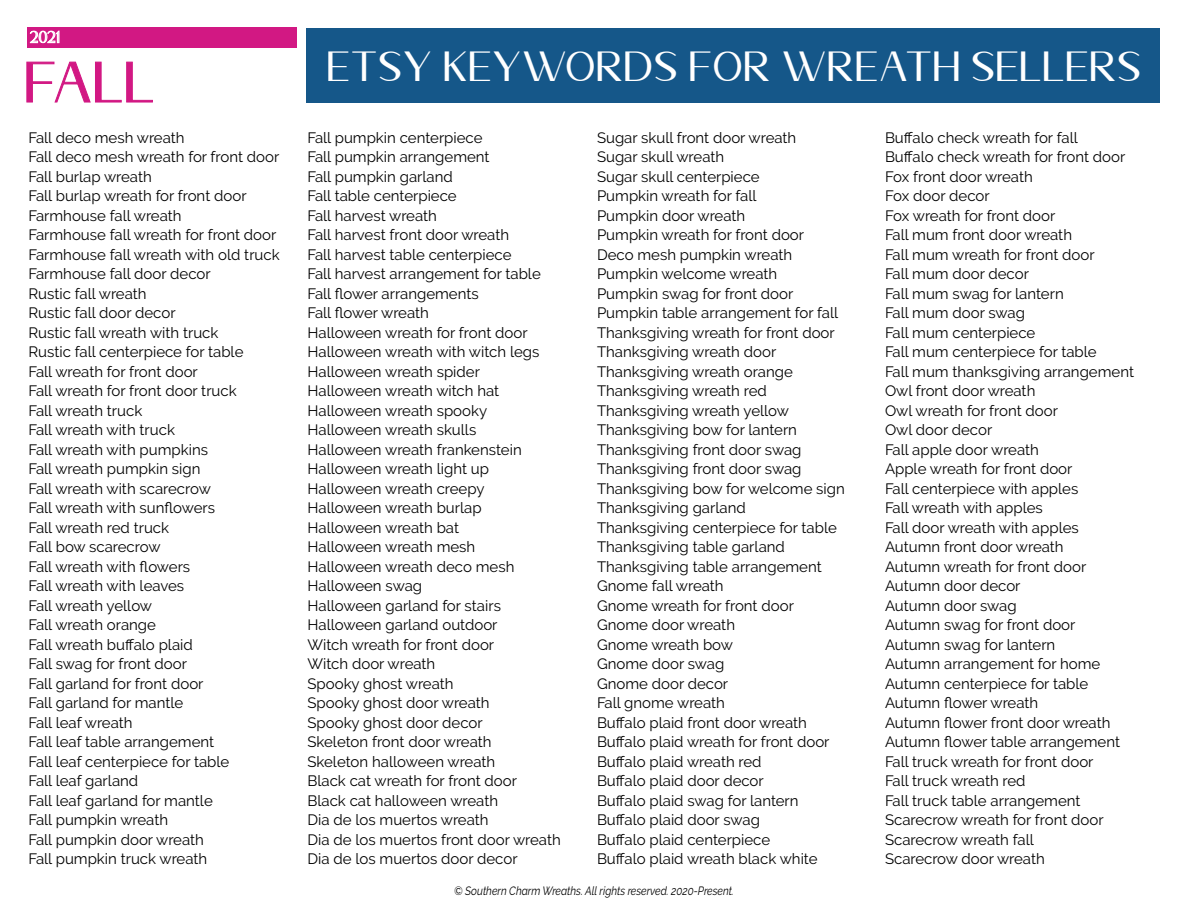
<style>
.page{position:relative;width:1188px;height:918px;background:#fff}
.page>*{position:absolute;margin:0;border:0;box-sizing:border-box;transform-origin:0 0}
.t1{font:57px "Dellmonte Sans";color:#d21883}
.t2{font:42px "Dellmonte Sans";color:#fff}
.t3{font:16.5px "Dellmonte Sans";color:#fff}
.t4{font:15px/19.5px "Raleway";color:#000}
.t5{font:italic 12px "Raleway";color:#000;scale:.85 1}
</style>
<div class="page">
<svg style="left:26px;top:61px;width:127px;height:42px"></svg>
<div style="left:27px;top:27px;width:270px;height:21px;background:#d21883"></div>
<svg style="left:30px;top:31px;width:29px;height:12px"></svg>
<div style="left:307px;top:28px;width:853px;height:75px;background:#155789"></div>
<p class="t3" style="left:30px;top:29px;width:32px">2021</p>
<h1 class="t1" style="left:27px;top:54px;width:132px">fall</h1>
<h2 class="t2" style="left:329px;top:46px;width:816px">ETSY KEYWORDS FOR WREATH SELLERS</h2>
<p class="t4" style="left:28px;top:128px;width:253px">Fall deco mesh wreath<br>Fall deco mesh wreath for front door<br>Fall burlap wreath<br>Fall burlap wreath for front door<br>Farmhouse fall wreath<br>Farmhouse fall wreath for front door<br>Farmhouse fall wreath with old truck<br>Farmhouse fall door decor<br>Rustic fall wreath<br>Rustic fall door decor<br>Rustic fall wreath with truck<br>Rustic fall centerpiece for table<br>Fall wreath for front door<br>Fall wreath for front door truck<br>Fall wreath truck<br>Fall wreath with truck<br>Fall wreath with pumpkins<br>Fall wreath pumpkin sign<br>Fall wreath with scarecrow<br>Fall wreath with sunflowers<br>Fall wreath red truck<br>Fall bow scarecrow<br>Fall wreath with flowers<br>Fall wreath with leaves<br>Fall wreath yellow<br>Fall wreath orange<br>Fall wreath buffalo plaid<br>Fall swag for front door<br>Fall garland for front door<br>Fall garland for mantle<br>Fall leaf wreath<br>Fall leaf table arrangement<br>Fall leaf centerpiece for table<br>Fall leaf garland<br>Fall leaf garland for mantle<br>Fall pumpkin wreath<br>Fall pumpkin door wreath<br>Fall pumpkin truck wreath</p>
<p class="t4" style="left:308px;top:128px;width:255px">Fall pumpkin centerpiece<br>Fall pumpkin arrangement<br>Fall pumpkin garland<br>Fall table centerpiece<br>Fall harvest wreath<br>Fall harvest front door wreath<br>Fall harvest table centerpiece<br>Fall harvest arrangement for table<br>Fall flower arrangements<br>Fall flower wreath<br>Halloween wreath for front door<br>Halloween wreath with witch legs<br>Halloween wreath spider<br>Halloween wreath witch hat<br>Halloween wreath spooky<br>Halloween wreath skulls<br>Halloween wreath frankenstein<br>Halloween wreath light up<br>Halloween wreath creepy<br>Halloween wreath burlap<br>Halloween wreath bat<br>Halloween wreath mesh<br>Halloween wreath deco mesh<br>Halloween swag<br>Halloween garland for stairs<br>Halloween garland outdoor<br>Witch wreath for front door<br>Witch door wreath<br>Spooky ghost wreath<br>Spooky ghost door wreath<br>Spooky ghost door decor<br>Skeleton front door wreath<br>Skeleton halloween wreath<br>Black cat wreath for front door<br>Black cat halloween wreath<br>Dia de los muertos wreath<br>Dia de los muertos front door wreath<br>Dia de los muertos door decor</p>
<p class="t4" style="left:597px;top:128px;width:249px">Sugar skull front door wreath<br>Sugar skull wreath<br>Sugar skull centerpiece<br>Pumpkin wreath for fall<br>Pumpkin door wreath<br>Pumpkin wreath for front door<br>Deco mesh pumpkin wreath<br>Pumpkin welcome wreath<br>Pumpkin swag for front door<br>Pumpkin table arrangement for fall<br>Thanksgiving wreath for front door<br>Thanksgiving wreath door<br>Thanksgiving wreath orange<br>Thanksgiving wreath red<br>Thanksgiving wreath yellow<br>Thanksgiving bow for lantern<br>Thanksgiving front door swag<br>Thanksgiving front door swag<br>Thanksgiving bow for welcome sign<br>Thanksgiving garland<br>Thanksgiving centerpiece for table<br>Thanksgiving table garland<br>Thanksgiving table arrangement<br>Gnome fall wreath<br>Gnome wreath for front door<br>Gnome door wreath<br>Gnome wreath bow<br>Gnome door swag<br>Gnome door decor<br>Fall gnome wreath<br>Buffalo plaid front door wreath<br>Buffalo plaid wreath for front door<br>Buffalo plaid wreath red<br>Buffalo plaid door decor<br>Buffalo plaid swag for lantern<br>Buffalo plaid door swag<br>Buffalo plaid centerpiece<br>Buffalo plaid wreath black white</p>
<p class="t4" style="left:885px;top:128px;width:251px">Buffalo check wreath for fall<br>Buffalo check wreath for front door<br>Fox front door wreath<br>Fox door decor<br>Fox wreath for front door<br>Fall mum front door wreath<br>Fall mum wreath for front door<br>Fall mum door decor<br>Fall mum swag for lantern<br>Fall mum door swag<br>Fall mum centerpiece<br>Fall mum centerpiece for table<br>Fall mum thanksgiving arrangement<br>Owl front door wreath<br>Owl wreath for front door<br>Owl door decor<br>Fall apple door wreath<br>Apple wreath for front door<br>Fall centerpiece with apples<br>Fall wreath with apples<br>Fall door wreath with apples<br>Autumn front door wreath<br>Autumn wreath for front door<br>Autumn door decor<br>Autumn door swag<br>Autumn swag for front door<br>Autumn swag for lantern<br>Autumn arrangement for home<br>Autumn centerpiece for table<br>Autumn flower wreath<br>Autumn flower front door wreath<br>Autumn flower table arrangement<br>Fall truck wreath for front door<br>Fall truck wreath red<br>Fall truck table arrangement<br>Scarecrow wreath for front door<br>Scarecrow wreath fall<br>Scarecrow door wreath</p>
<p class="t5" style="left:454px;top:884px;width:331px">© Southern Charm Wreaths. All rights reserved. 2020-Present.</p>
</div>
